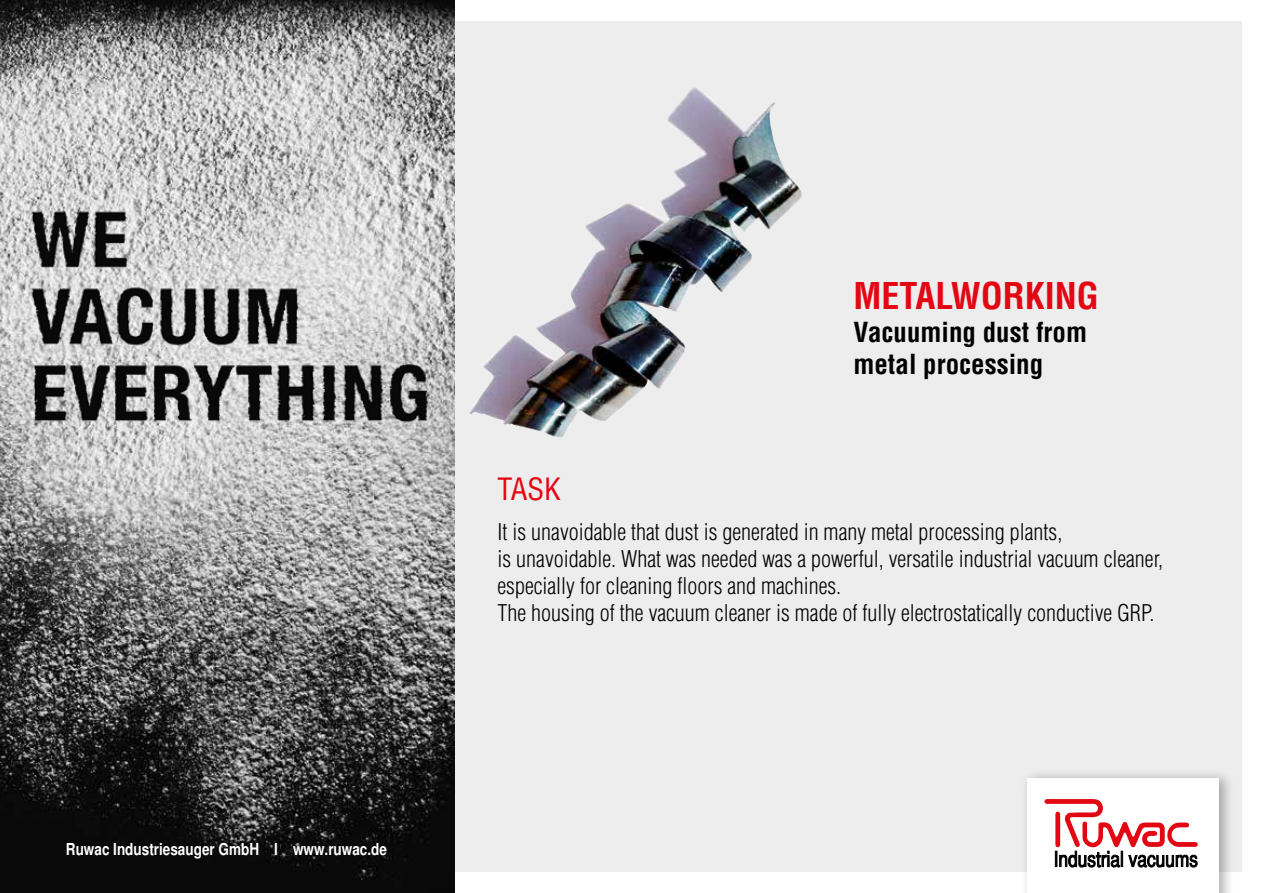
<style>
.page{position:relative;width:1263px;height:893px;background:#fff}
.page>*{position:absolute;margin:0;border:0;box-sizing:border-box;transform-origin:0 0}
.t1{font:700 condensed 36px "Helvetica";color:#e30613}
.t2{font:condensed 30px "Helvetica";color:#e30613}
.t3{font:700 condensed 27px/32.4px "Helvetica";color:#000}
.t4{font:300 condensed 22.5px/27px "Helvetica";color:#000}
.t5{font:700 condensed 16.5px "Helvetica";color:#fff}
</style>
<div class="page">
<div style="left:21px;top:21px;width:1221px;height:851px;background:#ededed"></div>
<div style="left:1021px;top:769px;width:213px;height:124px;background:#000;opacity:.3"></div>
<div style="left:1027px;top:778px;width:192px;height:115px;background:#fff"></div>
<svg style="left:1044px;top:799px;width:154px;height:68px"></svg>
<img style="left:0;top:0;width:454px;height:893px">
<img style="left:0;top:136px;width:452px;height:331px">
<img style="left:469px;top:87px;width:333px;height:351px">
<p class="t5" style="left:66px;top:839px;width:323px">Ruwac Industriesauger GmbH I www.ruwac.de</p>
<h1 class="t1" style="left:853px;top:274px;width:247px">METALWORKING</h1>
<p class="t3" style="left:853px;top:316px;width:235px">Vacuuming dust from metal processing</p>
<h2 class="t2" style="left:497px;top:470px;width:65px">TASK</h2>
<p class="t4" style="left:497px;top:518px;width:667px">It is unavoidable that dust is generated in many metal processing plants,<br>is unavoidable. What was needed was a powerful, versatile industrial vacuum cleaner, especially for cleaning floors and machines.<br>The housing of the vacuum cleaner is made of fully electrostatically conductive GRP.</p>
</div>
